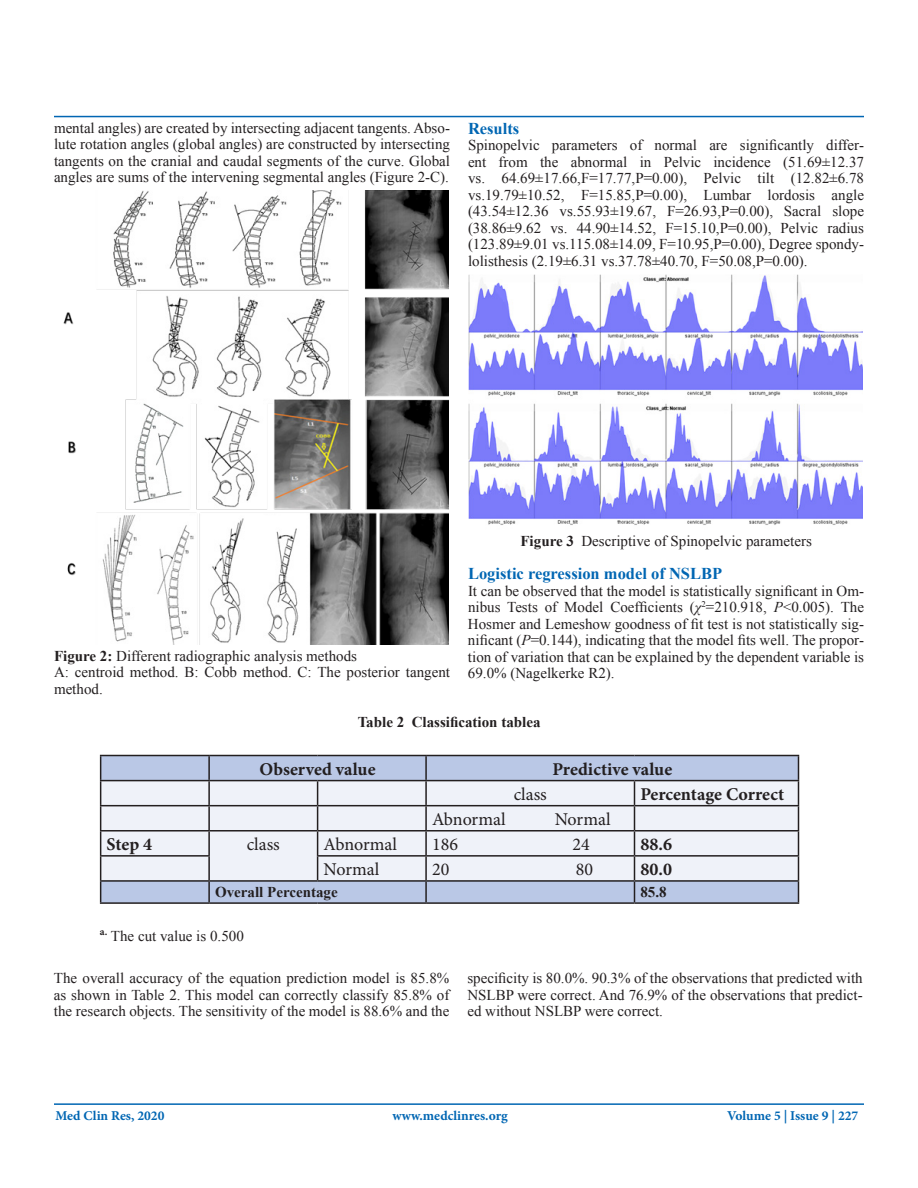
<style>
.page{position:relative;width:918px;height:1188px;background:#fff}
.page>*{position:absolute;margin:0;border:0;box-sizing:border-box;transform-origin:0 0}
.t1{font:700 18px "Minion Pro";color:#231f20}
.t2{font:18px "Minion Pro";letter-spacing:-.005em;color:#231f20}
.t3{font:700 16.5px "Times New Roman";color:#0166b3}
.t4{font:15px/16.5px "Times New Roman";color:#231f20;text-align:justify}
.t5{font:700 15px "Times New Roman";color:#231f20}
.t6{font:700 13.5px "Minion Pro";color:#0166b3}
.s1{font-weight:700}
.s2{font-style:italic}
</style>
<div class="page">
<hr style="left:54px;top:1103px;width:810px;height:2px;background:#0166b3">
<hr style="left:54px;top:116px;width:810px;height:1px;background:#0166b3">
<img style="left:63px;top:190px;width:386px;height:455px">
<img style="left:468px;top:275px;width:395px;height:250px">
<div style="left:101px;top:756px;width:697px;height:146px;background:#bac8e6"></div>
<div style="left:101px;top:781px;width:697px;height:99px;background:#eff2f9"></div>
<hr style="left:100px;top:755px;width:109px;height:1px;background:#231f20">
<hr style="left:209px;top:755px;width:109px;height:1px;background:#231f20">
<hr style="left:208px;top:756px;width:2px;height:24px;background:#231f20">
<hr style="left:318px;top:755px;width:108px;height:1px;background:#231f20">
<hr style="left:426px;top:755px;width:208px;height:1px;background:#231f20">
<hr style="left:425px;top:756px;width:2px;height:24px;background:#231f20">
<hr style="left:634px;top:755px;width:165px;height:1px;background:#231f20">
<hr style="left:100px;top:780px;width:109px;height:1px;background:#231f20">
<hr style="left:209px;top:780px;width:109px;height:1px;background:#231f20">
<hr style="left:208px;top:781px;width:2px;height:24px;background:#231f20">
<hr style="left:318px;top:780px;width:108px;height:1px;background:#231f20">
<hr style="left:426px;top:780px;width:208px;height:1px;background:#231f20">
<hr style="left:425px;top:781px;width:2px;height:24px;background:#231f20">
<hr style="left:634px;top:780px;width:165px;height:1px;background:#231f20">
<hr style="left:100px;top:805px;width:109px;height:1px;background:#231f20">
<hr style="left:209px;top:805px;width:109px;height:1px;background:#231f20">
<hr style="left:208px;top:806px;width:2px;height:24px;background:#231f20">
<hr style="left:318px;top:805px;width:108px;height:1px;background:#231f20">
<hr style="left:426px;top:805px;width:208px;height:1px;background:#231f20">
<hr style="left:425px;top:806px;width:2px;height:24px;background:#231f20">
<hr style="left:634px;top:805px;width:165px;height:1px;background:#231f20">
<hr style="left:100px;top:830px;width:109px;height:2px;background:#231f20">
<hr style="left:209px;top:830px;width:109px;height:2px;background:#231f20">
<hr style="left:208px;top:832px;width:2px;height:23px;background:#231f20">
<hr style="left:318px;top:830px;width:108px;height:2px;background:#231f20">
<hr style="left:426px;top:830px;width:208px;height:2px;background:#231f20">
<hr style="left:425px;top:832px;width:2px;height:23px;background:#231f20">
<hr style="left:634px;top:830px;width:165px;height:2px;background:#231f20">
<hr style="left:100px;top:855px;width:110px;height:2px;background:#231f20">
<hr style="left:208px;top:857px;width:2px;height:23px;background:#231f20">
<hr style="left:317px;top:855px;width:109px;height:2px;background:#231f20">
<svg style="left:317px;top:781px;width:1px;height:99px"></svg>
<hr style="left:426px;top:855px;width:208px;height:2px;background:#231f20">
<hr style="left:425px;top:857px;width:2px;height:23px;background:#231f20">
<hr style="left:634px;top:855px;width:165px;height:2px;background:#231f20">
<hr style="left:100px;top:880px;width:109px;height:2px;background:#231f20">
<svg style="left:100px;top:756px;width:1px;height:146px"></svg>
<hr style="left:209px;top:880px;width:109px;height:2px;background:#231f20">
<hr style="left:208px;top:882px;width:2px;height:20px;background:#231f20">
<hr style="left:318px;top:880px;width:108px;height:2px;background:#231f20">
<hr style="left:426px;top:880px;width:208px;height:2px;background:#231f20">
<hr style="left:425px;top:882px;width:2px;height:20px;background:#231f20">
<hr style="left:634px;top:880px;width:165px;height:2px;background:#231f20">
<svg style="left:634px;top:781px;width:1px;height:121px"></svg>
<svg style="left:798px;top:756px;width:1px;height:146px"></svg>
<hr style="left:100px;top:902px;width:109px;height:2px;background:#231f20">
<hr style="left:209px;top:902px;width:109px;height:2px;background:#231f20">
<hr style="left:318px;top:902px;width:108px;height:2px;background:#231f20">
<hr style="left:426px;top:902px;width:208px;height:2px;background:#231f20">
<hr style="left:634px;top:902px;width:165px;height:2px;background:#231f20">
<p class="t4" style="left:54px;top:119px;width:398px">mental angles) are created by intersecting adjacent tangents. Abso&shy;lute rotation angles (global angles) are constructed by intersecting tangents on the cranial and caudal segments of the curve. Global angles are sums of the intervening segmental angles (Figure 2-C).</p>
<p class="t3" style="left:468px;top:117px;width:53px">Results</p>
<p class="t4" style="left:468px;top:137px;width:398px">Spinopelvic parameters of normal are significantly differ&shy;ent from the abnormal in Pelvic incidence (51.69±12.37 vs. 64.69±17.66,F=17.77,P=0.00), Pelvic tilt (12.82±6.78 vs.19.79±10.52, F=15.85,P=0.00), Lumbar lordosis angle (43.54±12.36 vs.55.93±19.67, F=26.93,P=0.00), Sacral slope (38.86±9.62 vs. 44.90±14.52, F=15.10,P=0.00), Pelvic radius (123.89±9.01 vs.115.08±14.09, F=10.95,P=0.00), Degree spondy&shy;lolisthesis (2.19±6.31 vs.37.78±40.70, F=50.08,P=0.00).</p>
<p class="t4" style="left:520px;top:533px;width:293px"><span class="s1">Figure 3</span> Descriptive of Spinopelvic parameters</p>
<p class="t3" style="left:468px;top:562px;width:256px">Logistic regression model of NSLBP</p>
<p class="t4" style="left:468px;top:582px;width:398px">It can be observed that the model is statistically significant in Om&shy;nibus Tests of Model Coefficients (<span class="s2">χ</span><sup>2</sup>=210.918, <span class="s2">P</span>&lt;0.005). The Hosmer and Lemeshow goodness of fit test is not statistically sig&shy;nificant (<span class="s2">P</span>=0.144), indicating that the model fits well. The propor&shy;tion of variation that can be explained by the dependent variable is 69.0% (Nagelkerke R2).</p>
<p class="t5" style="left:358px;top:712px;width:184px">Table 2 Classification tablea</p>
<p class="t1" style="left:260px;top:756px;width:117px">Observed value</p>
<p class="t1" style="left:552px;top:756px;width:121px">Predictive value</p>
<p class="t2" style="left:514px;top:782px;width:35px">class</p>
<p class="t1" style="left:640px;top:781px;width:145px">Percentage Correct</p>
<p class="t2" style="left:432px;top:807px;width:75px">Abnormal</p>
<p class="t2" style="left:555px;top:807px;width:57px">Normal</p>
<p class="t4" style="left:54px;top:647px;width:398px;text-align:left"><span class="s1">Figure 2:</span> Different radiographic analysis methods<br>A: centroid method. B: Cobb method. C: The posterior tangent method.</p>
<p class="t1" style="left:107px;top:831px;width:47px">Step 4</p>
<p class="t2" style="left:247px;top:832px;width:35px">class</p>
<p class="t2" style="left:324px;top:832px;width:75px">Abnormal</p>
<p class="t2" style="left:432px;top:832px;width:27px">186</p>
<p class="t2" style="left:572px;top:832px;width:19px">24</p>
<p class="t1" style="left:640px;top:831px;width:33px">88.6</p>
<p class="t2" style="left:324px;top:857px;width:57px">Normal</p>
<p class="t2" style="left:432px;top:857px;width:19px">20</p>
<p class="t2" style="left:576px;top:857px;width:19px">80</p>
<p class="t1" style="left:640px;top:857px;width:33px">80.0</p>
<p class="t5" style="left:215px;top:882px;width:124px">Overall Percentage</p>
<p class="t5" style="left:640px;top:882px;width:28px">85.8</p>
<p class="t4" style="left:100px;top:928px;width:145px"><sup>a.</sup> The cut value is 0.500</p>
<p class="t4" style="left:54px;top:970px;width:397px">The overall accuracy of the equation prediction model is 85.8% as shown in Table 2. This model can correctly classify 85.8% of the research objects. The sensitivity of the model is 88.6% and the</p>
<p class="t4" style="left:467px;top:970px;width:397px">specificity is 80.0%. 90.3% of the observations that predicted with NSLBP were correct. And 76.9% of the observations that predict&shy;ed without NSLBP were correct.</p>
<p class="t6" style="left:56px;top:1106px;width:110px">Med Clin Res, 2020</p>
<p class="t6" style="left:393px;top:1106px;width:117px">www.medclinres.org</p>
<p class="t6" style="left:727px;top:1106px;width:133px">Volume 5 | Issue 9 | 227</p>
</div>
